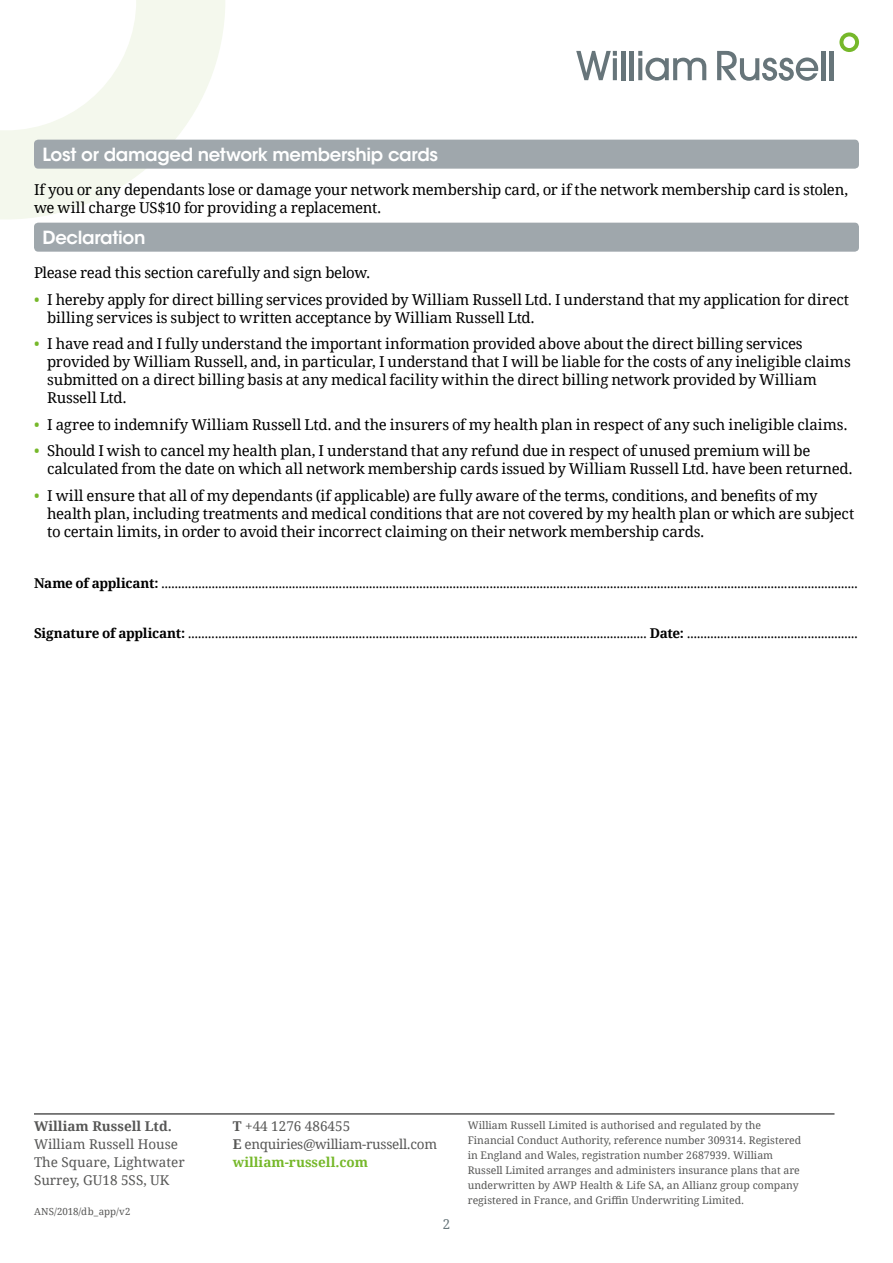
<style>
.page{position:relative;width:893px;height:1263px;background:#fff}
.page>*{position:absolute;margin:0;border:0;box-sizing:border-box;transform-origin:0 0}
.t1{font:600 18px "ITC Avant Garde Std";letter-spacing:-.02em;color:#fff}
.t2{font:15px/18px "Droid Serif";letter-spacing:-.015em;color:#000}
.t3{font:13.5px "Droid Serif";color:#000}
.t4{font:13.5px/18px "Droid Serif";letter-spacing:-.02em;color:#575756}
.t5{font:13.5px/18px "Droid Serif";color:#575756}
.t6{font:700 13.5px "Droid Serif";color:#575756}
.t7{font:13.5px "Droid Serif";color:#67757a}
.t8{font:10.5px/15px "Droid Serif";color:#575756}
.t9{font:9.75px "Droid Serif";color:#575756}
.s1{color:#76b82a}
.s2{font-weight:700}
.s3{font-weight:700;color:#76b82a}
</style>
<div class="page">
<svg style="left:0;top:0;width:251px;height:225px"></svg>
<svg style="left:576px;top:51px;width:41px;height:29px"></svg>
<hr style="left:613px;top:58px;width:4px;height:22px;background:#67757a">
<hr style="left:621px;top:51px;width:4px;height:29px;background:#67757a">
<hr style="left:630px;top:51px;width:4px;height:29px;background:#67757a">
<svg style="left:638px;top:51px;width:68px;height:30px"></svg>
<svg style="left:717px;top:51px;width:101px;height:30px"></svg>
<hr style="left:821px;top:51px;width:4px;height:29px;background:#67757a">
<hr style="left:830px;top:51px;width:4px;height:29px;background:#67757a">
<svg style="left:839px;top:32px;width:20px;height:20px"></svg>
<div style="left:34px;top:140px;width:825px;height:29px;background:#9fa7ac;border-radius:4px"></div>
<div style="left:34px;top:223px;width:825px;height:29px;background:#9fa7ac;border-radius:4px"></div>
<hr style="left:34px;top:1114px;width:800px;height:1px;background:#000">
<p class="t1" style="left:43px;top:143px;width:397px">Lost or damaged network membership cards</p>
<p class="t2" style="left:34px;top:180px;width:815px">If you or any dependants lose or damage your network membership card, or if the network membership card is stolen, we will charge US$10 for providing a replacement.</p>
<p class="t1" style="left:43px;top:226px;width:104px">Declaration</p>
<p class="t2" style="left:34px;top:263px;width:338px">Please read this section carefully and sign below.</p>
<p class="t2" style="left:47px;top:290px;width:803px;text-indent:-13px"><span class="s1">•</span> I hereby apply for direct billing services provided by William Russell Ltd. I understand that my application for direct billing services is subject to written acceptance by William Russell Ltd.</p>
<p class="t2" style="left:47px;top:334px;width:805px;text-indent:-13px"><span class="s1">•</span> I have read and I fully understand the important information provided above about the direct billing services provided by William Russell, and, in particular, I understand that I will be liable for the costs of any ineligible claims submitted on a direct billing basis at any medical facility within the direct billing network provided by William Russell Ltd.</p>
<p class="t2" style="left:34px;top:415px;width:815px"><span class="s1">•</span> I agree to indemnify William Russell Ltd. and the insurers of my health plan in respect of any such ineligible claims.</p>
<p class="t2" style="left:47px;top:441px;width:807px;text-indent:-13px"><span class="s1">•</span> Should I wish to cancel my health plan, I understand that any refund due in respect of unused premium will be calculated from the date on which all network membership cards issued by William Russell Ltd. have been returned.</p>
<p class="t2" style="left:47px;top:486px;width:809px;text-indent:-13px"><span class="s1">•</span> I will ensure that all of my dependants (if applicable) are fully aware of the terms, conditions, and benefits of my health plan, including treatments and medical conditions that are not covered by my health plan or which are subject to certain limits, in order to avoid their incorrect claiming on their network membership cards.</p>
<p class="t3" style="left:34px;top:574px;width:826px"><span class="s2">Name of applicant:</span> ................................................................................................................................................................................................................</p>
<p class="t3" style="left:34px;top:624px;width:825px"><span class="s2">Signature of applicant:</span> ......................................................................................................................................... <span class="s2">Date:</span> ...................................................</p>
<p class="t6" style="left:34px;top:1117px;width:139px">William Russell Ltd.</p>
<p class="t5" style="left:34px;top:1135px;width:152px">William Russell House<br>The Square, Lightwater<br>Surrey, GU18 5SS, UK</p>
<p class="t9" style="left:34px;top:1205px;width:98px">ANS/2018/db_app/v2</p>
<p class="t4" style="left:233px;top:1117px;width:206px"><span class="s2">T</span> +44 1276 486455<br><span class="s2">E</span> enquiries@william-russell.com <span class="s3">william-russell.com</span></p>
<p class="t7" style="left:443px;top:1215px;width:9px">2</p>
<p class="t8" style="left:468px;top:1117px;width:335px">William Russell Limited is authorised and regulated by the Financial Conduct Authority, reference number 309314. Registered in England and Wales, registration number 2687939. William Russell Limited arranges and administers insurance plans that are underwritten by AWP Health &amp; Life SA, an Allianz group company registered in France, and Griffin Underwriting Limited.</p>
</div>
